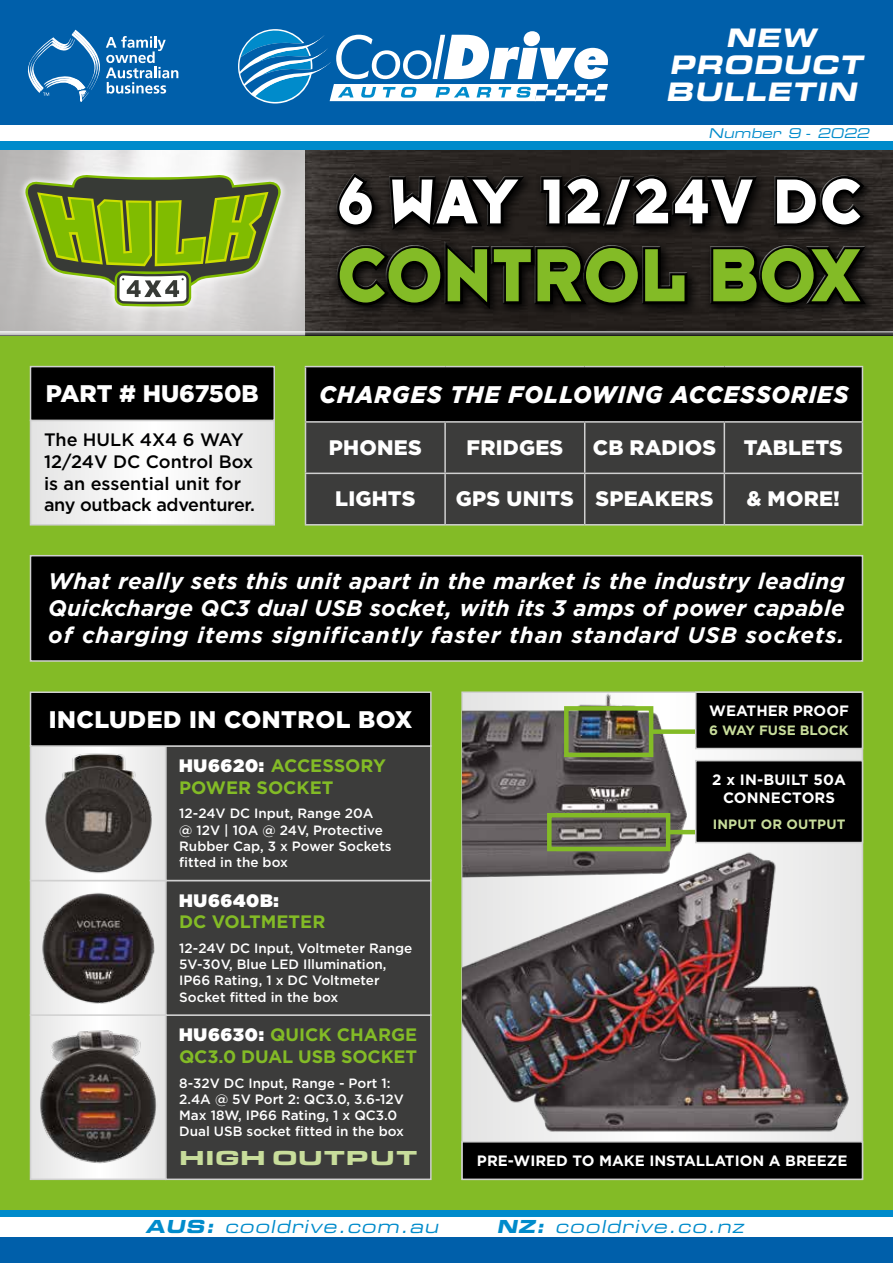
<style>
.page{position:relative;width:893px;height:1263px;background:#fff}
.page>*{position:absolute;margin:0;border:0;box-sizing:border-box;transform-origin:0 0}
.t1{font:78px "Typeface Six OT";color:#83bb26;scale:.95 1}
.t2{font:65.7px "Typeface Six OT";letter-spacing:.03em;color:#fff;scale:.95 1}
.t3{font:italic 25.5px/27px "Eurostile LT Std Bold Ex 2";color:#fff;text-align:center}
.t4{font:italic 900 24px "Gotham";letter-spacing:.05em;color:#fff;scale:.95 1}
.t5{font:900 24px "Gotham";letter-spacing:.02em;color:#fff}
.t6{font:900 24px "Gotham";color:#fff}
.t7{font:italic 700 22.5px/27px "Gotham";letter-spacing:.04em;color:#fff;text-align:justify}
.t8{font:900 21px "Gotham";letter-spacing:.01em;color:#fff}
.t9{font:21px "Microgramma Bold Ext Plain";letter-spacing:.03em;color:#c8dd9b;scale:1.17 1}
.t10{font:700 18px/21.6px "Gotham";color:#83bb26}
.t11{font:500 18px/21.6px "Gotham";color:#000}
.t12{font:italic 18px "Eurostile LT Std Ex 2";color:#008bcb}
.t13{font:900 18px "Gotham";letter-spacing:.04em;color:#fff}
.t14{font:700 15px/18.8px "Gotham";color:#fff;text-align:center}
.t15{font:500 13.5px/16.2px "Gotham";color:#fff}
.t16{font:700 13.5px "Gotham";letter-spacing:.01em;color:#c8dd9b}
.t17{font:italic 13.5px "Eurostile LT Std Ex 2";color:#008bcb}
.s1{font-weight:900;color:#fff}
.s2{font-family:"Eurostile LT Std Bold Ex 2"}
</style>
<div class="page">
<div style="left:0;top:332px;width:893px;height:878px;background:#83bb26"></div>
<svg style="left:305px;top:150px;width:588px;height:180px;background:#2d2825"></svg>
<div style="left:331px;top:168px;width:546px;height:152px;background:#000;opacity:.9"></div>
<div style="left:335px;top:171px;width:532px;height:133px;background:#fff;opacity:.75"></div>
<div style="left:335px;top:176px;width:532px;height:134px;background:#000;opacity:.75"></div>
<div style="left:0;top:330px;width:893px;height:6px;background:#fff;opacity:.75"></div>
<div style="left:0;top:331px;width:893px;height:7px;background:#000;opacity:.75"></div>
<div style="left:304px;top:330px;width:589px;height:6px;background:#fff;opacity:.75"></div>
<div style="left:304px;top:331px;width:589px;height:7px;background:#000;opacity:.75"></div>
<div style="left:31px;top:420px;width:243px;height:105px;background:linear-gradient(to right,#f1f1f1,#f2f2f2)"></div>
<div style="left:30px;top:420px;width:245px;height:105px;border:2px solid #d0d0d0"></div>
<div style="left:31px;top:556px;width:831px;height:105px;background:#000"></div>
<div style="left:30px;top:555px;width:833px;height:107px;border:2px solid #d0d0d0"></div>
<div style="left:0;top:0;width:893px;height:124px;background:#005faa"></div>
<div style="left:0;top:141px;width:893px;height:9px;background:#008bcb"></div>
<div style="left:0;top:1237px;width:893px;height:26px;background:#005faa"></div>
<div style="left:0;top:1210px;width:893px;height:6px;background:#008bcb"></div>
<svg style="left:239px;top:29px;width:369px;height:75px"></svg>
<svg style="left:28px;top:30px;width:150px;height:72px"></svg>
<div style="left:18px;top:168px;width:270px;height:146px;background:#fff;opacity:.8"></div>
<svg style="left:24px;top:175px;width:258px;height:132px;background:#8b9f52"></svg>
<div style="left:31px;top:367px;width:243px;height:53px;background:#000"></div>
<div style="left:30px;top:366px;width:245px;height:55px;border:2px solid #d0d0d0"></div>
<div style="left:166px;top:1015px;width:265px;height:164px;background:#3c3c3b"></div>
<div style="left:165px;top:1014px;width:267px;height:166px;border:2px solid #d0d0d0"></div>
<img style="left:33px;top:1017px;width:130px;height:160px">
<div style="left:30px;top:1014px;width:136px;height:166px;border:2px solid #d0d0d0"></div>
<div style="left:166px;top:880px;width:265px;height:135px;background:#3c3c3b"></div>
<div style="left:165px;top:880px;width:267px;height:136px;border:2px solid #d0d0d0"></div>
<svg style="left:33px;top:883px;width:130px;height:130px;background:#827f81"></svg>
<div style="left:30px;top:880px;width:136px;height:136px;border:2px solid #d0d0d0"></div>
<div style="left:166px;top:746px;width:265px;height:134px;background:#3c3c3b"></div>
<div style="left:165px;top:745px;width:267px;height:136px;border:2px solid #d0d0d0"></div>
<svg style="left:33px;top:748px;width:130px;height:130px;background:#8a8886"></svg>
<div style="left:30px;top:745px;width:136px;height:136px;border:2px solid #d0d0d0"></div>
<div style="left:31px;top:692px;width:400px;height:54px;background:#000"></div>
<div style="left:30px;top:691px;width:402px;height:56px;border:2px solid #d0d0d0"></div>
<div style="left:305px;top:367px;width:557px;height:55px;background:#000"></div>
<div style="left:306px;top:423px;width:556px;height:101px;background:#3c3c3b"></div>
<hr style="left:305px;top:366px;width:140px;height:1px;background:#d0d0d0">
<hr style="left:305px;top:367px;width:1px;height:54px;background:#d0d0d0">
<hr style="left:445px;top:366px;width:140px;height:1px;background:#d0d0d0">
<hr style="left:585px;top:366px;width:139px;height:1px;background:#d0d0d0">
<hr style="left:724px;top:366px;width:139px;height:1px;background:#d0d0d0">
<hr style="left:862px;top:367px;width:1px;height:54px;background:#d0d0d0">
<hr style="left:305px;top:421px;width:140px;height:2px;background:#d0d0d0">
<hr style="left:305px;top:423px;width:1px;height:50px;background:#d0d0d0">
<hr style="left:445px;top:421px;width:140px;height:2px;background:#d0d0d0">
<hr style="left:444px;top:423px;width:2px;height:50px;background:#d0d0d0">
<hr style="left:585px;top:421px;width:139px;height:2px;background:#d0d0d0">
<hr style="left:584px;top:423px;width:1px;height:50px;background:#d0d0d0">
<hr style="left:724px;top:421px;width:139px;height:2px;background:#d0d0d0">
<hr style="left:724px;top:423px;width:1px;height:50px;background:#d0d0d0">
<hr style="left:862px;top:423px;width:1px;height:50px;background:#d0d0d0">
<hr style="left:305px;top:473px;width:140px;height:1px;background:#d0d0d0">
<hr style="left:305px;top:474px;width:1px;height:50px;background:#d0d0d0">
<hr style="left:445px;top:473px;width:140px;height:1px;background:#d0d0d0">
<hr style="left:444px;top:474px;width:2px;height:50px;background:#d0d0d0">
<hr style="left:585px;top:473px;width:139px;height:1px;background:#d0d0d0">
<hr style="left:584px;top:474px;width:1px;height:50px;background:#d0d0d0">
<hr style="left:724px;top:473px;width:139px;height:1px;background:#d0d0d0">
<hr style="left:724px;top:474px;width:1px;height:50px;background:#d0d0d0">
<hr style="left:862px;top:474px;width:1px;height:50px;background:#d0d0d0">
<hr style="left:305px;top:524px;width:140px;height:1px;background:#d0d0d0">
<hr style="left:445px;top:524px;width:140px;height:1px;background:#d0d0d0">
<hr style="left:585px;top:524px;width:139px;height:1px;background:#d0d0d0">
<hr style="left:724px;top:524px;width:139px;height:1px;background:#d0d0d0">
<div style="left:462px;top:692px;width:400px;height:487px;background:linear-gradient(to right,#f1f1f1,#f2f2f2)"></div>
<img style="left:463px;top:691px;width:238px;height:138px">
<div style="left:462px;top:1142px;width:400px;height:37px;background:#000"></div>
<div style="left:461px;top:1141px;width:402px;height:39px;border:2px solid #d0d0d0"></div>
<img style="left:463px;top:829px;width:387px;height:309px">
<div style="left:564px;top:706px;width:89px;height:51px;border:4px solid #83bb26"></div>
<div style="left:547px;top:813px;width:123px;height:38px;border:4px solid #83bb26"></div>
<div style="left:651px;top:729px;width:47px;height:5px;background:#83bb26"></div>
<hr style="left:668px;top:830px;width:30px;height:4px;background:#83bb26">
<div style="left:696px;top:692px;width:166px;height:56px;background:#000"></div>
<div style="left:695px;top:691px;width:168px;height:58px;border:2px solid #d0d0d0"></div>
<div style="left:696px;top:761px;width:166px;height:81px;background:#000"></div>
<div style="left:695px;top:760px;width:168px;height:83px;border:2px solid #d0d0d0"></div>
<h3 class="t3" style="left:666px;top:24px;width:204px">NEW<br>PRODUCT<br>BULLETIN</h3>
<p class="t17" style="left:709px;top:123px;width:166px">Number 9 - 2022</p>
<h3 class="t6" style="left:46px;top:379px;width:214px">PART # HU6750B</h3>
<h3 class="t11" style="left:44px;top:429px;width:212px">The HULK 4X4 6 WAY<br>12/24V DC Control Box is an essential unit for any outback adventurer.</h3>
<h2 class="t2" style="left:337px;top:161px;width:553px">6 WAY 12/24V DC</h2>
<h1 class="t1" style="left:337px;top:227px;width:552px">CONTROL BOX</h1>
<h3 class="t4" style="left:320px;top:380px;width:558px">CHARGES THE FOLLOWING ACCESSORIES</h3>
<h3 class="t8" style="left:329px;top:435px;width:94px">PHONES</h3>
<h3 class="t8" style="left:467px;top:435px;width:98px">FRIDGES</h3>
<h3 class="t8" style="left:593px;top:435px;width:125px">CB RADIOS</h3>
<h3 class="t8" style="left:744px;top:435px;width:101px">TABLETS</h3>
<h3 class="t8" style="left:335px;top:487px;width:82px">LIGHTS</h3>
<h3 class="t8" style="left:456px;top:487px;width:259px">GPS UNITS SPEAKERS</h3>
<h3 class="t8" style="left:747px;top:487px;width:95px">&amp; MORE!</h3>
<h3 class="t7" style="left:48px;top:567px;width:798px">What really sets this unit apart in the market is the industry leading Quickcharge QC3 dual USB socket, with its 3 amps of power capable of charging items significantly faster than standard USB sockets.</h3>
<h3 class="t5" style="left:49px;top:705px;width:365px">INCLUDED IN CONTROL BOX</h3>
<h3 class="t10" style="left:179px;top:755px;width:208px"><span class="s1">HU6620:</span> ACCESSORY<br>POWER SOCKET</h3>
<p class="t15" style="left:179px;top:805px;width:214px">12-24V DC Input, Range 20A<br>@ 12V | 10A @ 24V, Protective<br>Rubber Cap, 3 x Power Sockets fitted in the box</p>
<h3 class="t13" style="left:179px;top:887px;width:101px">HU6640B:</h3>
<h3 class="t10" style="left:179px;top:911px;width:148px">DC VOLTMETER</h3>
<p class="t15" style="left:179px;top:940px;width:235px">12-24V DC Input, Voltmeter Range<br>5V-30V, Blue LED Illumination,<br>IP66 Rating, 1 x DC Voltmeter<br>Socket fitted in the box</p>
<h3 class="t10" style="left:179px;top:1024px;width:240px"><span class="s1">HU6630:</span> QUICK CHARGE<br>QC3.0 DUAL USB SOCKET</h3>
<p class="t15" style="left:179px;top:1074px;width:226px">8-32V DC Input, Range - Port 1:<br>2.4A @ 5V Port 2: QC3.0, 3.6-12V<br>Max 18W, IP66 Rating, 1 x QC3.0<br>Dual USB socket fitted in the box</p>
<h3 class="t9" style="left:179px;top:1146px;width:205px">HIGH OUTPUT</h3>
<p class="t14" style="left:709px;top:701px;width:141px">WEATHER PROOF</p>
<p class="t16" style="left:709px;top:721px;width:141px">6 WAY FUSE BLOCK</p>
<p class="t14" style="left:712px;top:770px;width:135px">2 x IN-BUILT 50A<br>CONNECTORS</p>
<p class="t16" style="left:713px;top:815px;width:134px">INPUT OR OUTPUT</p>
<p class="t14" style="left:477px;top:1151px;width:372px">PRE-WIRED TO MAKE INSTALLATION A BREEZE</p>
<h3 class="t12" style="left:145px;top:1215px;width:299px"><span class="s2">AUS:</span> cooldrive.com.au</h3>
<h3 class="t12" style="left:497px;top:1215px;width:253px"><span class="s2">NZ:</span> cooldrive.co.nz</h3>
</div>
